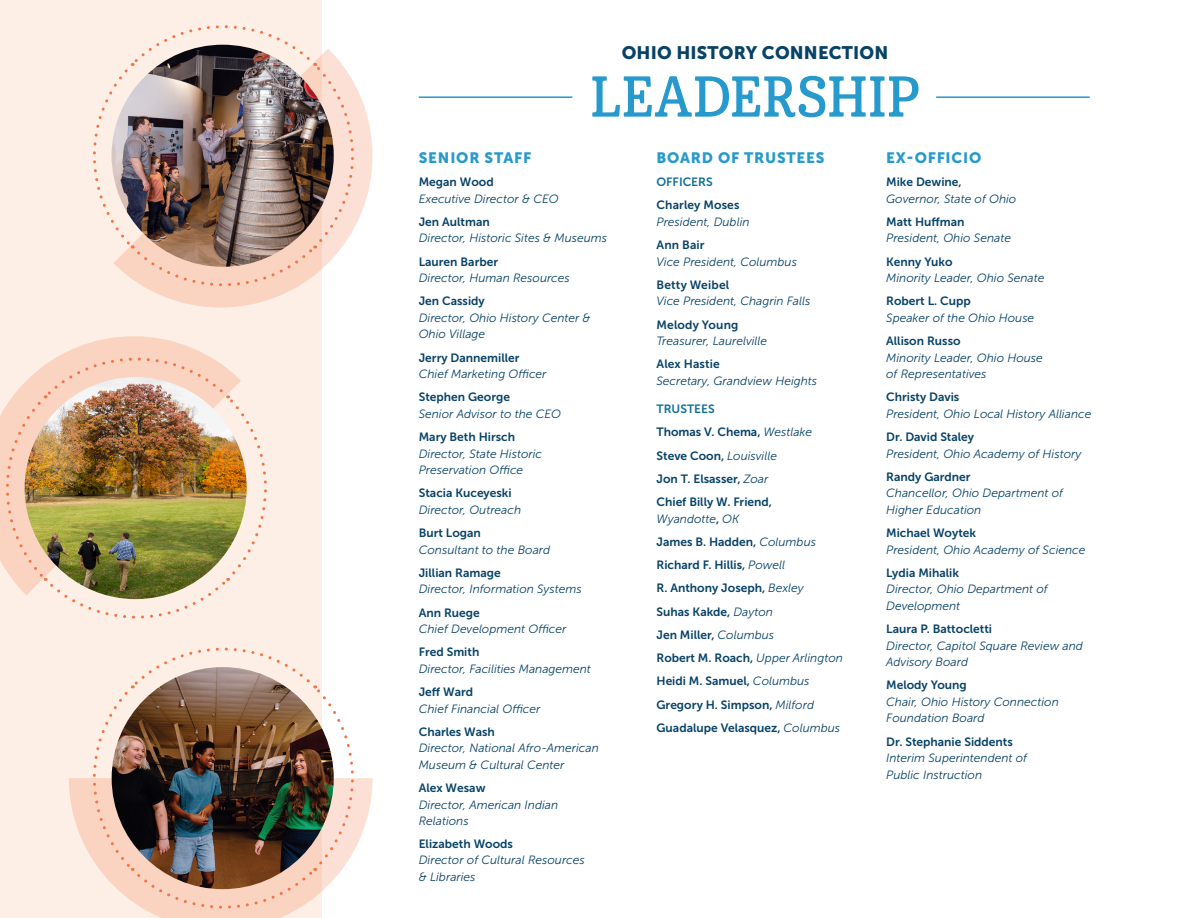
<style>
.page{position:relative;width:1188px;height:918px;background:#fff}
.page>*{position:absolute;margin:0;border:0;box-sizing:border-box;transform-origin:0 0}
.TItle_Top{font:55.8px "Cabrito Con Dem";letter-spacing:.01em;color:#2699cd}
.t1{font:18px "Museo Sans 900";letter-spacing:.01em;color:#074267}
.t2{font:15px "Museo Sans 900";letter-spacing:.05em;color:#2699cd}
.t3{font:italic 12px/16.5px "Museo Sans 300";color:#074267}
.t4{font:12px/23.2px "Museo Sans 700";color:#074267}
.t5{font:12px "Museo Sans 700";color:#127094}
.s1{font-family:"Museo Sans 700";font-style:normal}
.s2{color:#127094}
.s3{font-family:"Museo Sans 300";font-style:italic}
</style>
<div class="page">
<div style="left:0;top:0;width:322px;height:918px;background:#fdefe5"></div>
<svg style="left:163px;top:106px;width:210px;height:202px"></svg>
<svg style="left:93px;top:25px;width:271px;height:271px"></svg>
<img style="left:112px;top:45px;width:222px;height:222px;border-radius:111px">
<svg style="left:78px;top:336px;width:111px;height:11px"></svg>
<svg style="left:0;top:347px;width:267px;height:272px"></svg>
<img style="left:25px;top:377px;width:222px;height:222px;border-radius:111px">
<svg style="left:69px;top:647px;width:304px;height:271px"></svg>
<img style="left:112px;top:667px;width:222px;height:222px;border-radius:111px">
<hr style="left:419px;top:96px;width:153px;height:2px;background:#2699cd">
<hr style="left:936px;top:96px;width:154px;height:2px;background:#2699cd">
<p class="t1" style="left:622px;top:43px;width:268px">OHIO HISTORY CONNECTION</p>
<p class="TItle_Top" style="left:590px;top:63px;width:331px">LEADERSHIP</p>
<p class="t2" style="left:419px;top:149px;width:114px">SENIOR STAFF</p>
<p class="t3" style="left:419px;top:174px;width:142px"><span class="s1">Megan Wood<br></span>Executive Director &amp; CEO</p>
<p class="t3" style="left:419px;top:214px;width:190px"><span class="s1">Jen Aultman<br></span>Director, Historic Sites &amp; Museums</p>
<p class="t3" style="left:419px;top:253px;width:153px"><span class="s1">Lauren Barber<br></span>Director, Human Resources</p>
<p class="t3" style="left:419px;top:293px;width:173px"><span class="s1">Jen Cassidy<br></span>Director, Ohio History Center &amp;<br>Ohio Village</p>
<p class="t3" style="left:419px;top:349px;width:129px"><span class="s1">Jerry Dannemiller<br></span>Chief Marketing Officer</p>
<p class="t3" style="left:419px;top:389px;width:144px"><span class="s1">Stephen George<br></span>Senior Advisor to the CEO</p>
<p class="t3" style="left:419px;top:429px;width:125px"><span class="s1">Mary Beth Hirsch<br></span>Director, State Historic<br>Preservation Office</p>
<p class="t3" style="left:419px;top:485px;width:104px"><span class="s1">Stacia Kuceyeski<br></span>Director, Outreach</p>
<p class="t3" style="left:419px;top:525px;width:133px"><span class="s1">Burt Logan<br></span>Consultant to the Board</p>
<p class="t3" style="left:419px;top:565px;width:165px"><span class="s1">Jillian Ramage<br></span>Director, Information Systems</p>
<p class="t3" style="left:419px;top:604px;width:149px"><span class="s1">Ann Ruege<br></span>Chief Development Officer</p>
<p class="t3" style="left:419px;top:644px;width:174px"><span class="s1">Fred Smith<br></span>Director, Facilities Management</p>
<p class="t3" style="left:419px;top:684px;width:123px"><span class="s1">Jeff Ward<br></span>Chief Financial Officer</p>
<p class="t3" style="left:419px;top:724px;width:182px"><span class="s1">Charles Wash<br></span>Director, National Afro-American<br>Museum &amp; Cultural Center</p>
<p class="t3" style="left:419px;top:780px;width:141px"><span class="s1">Alex Wesaw<br></span>Director, American Indian<br>Relations</p>
<p class="t3" style="left:419px;top:836px;width:168px"><span class="s1">Elizabeth Woods<br></span>Director of Cultural Resources &amp; Libraries</p>
<p class="t2" style="left:657px;top:149px;width:169px">BOARD OF TRUSTEES</p>
<p class="t5" style="left:657px;top:175px;width:58px">OFFICERS</p>
<p class="t4" style="left:657px;top:194px;width:85px">Charley Moses</p>
<p class="t3" style="left:657px;top:214px;width:95px">President, Dublin</p>
<p class="t4" style="left:657px;top:233px;width:50px">Ann Bair</p>
<p class="t3" style="left:657px;top:253px;width:142px">Vice President, Columbus</p>
<p class="t4" style="left:657px;top:273px;width:74px">Betty Weibel</p>
<p class="t3" style="left:657px;top:293px;width:155px">Vice President, Chagrin Falls</p>
<p class="t4" style="left:657px;top:313px;width:83px">Melody Young</p>
<p class="t3" style="left:657px;top:333px;width:112px">Treasurer, Laurelville</p>
<p class="t4" style="left:657px;top:353px;width:65px">Alex Hastie</p>
<p class="t3" style="left:657px;top:373px;width:162px">Secretary, Grandview Heights</p>
<p class="t4" style="left:657px;top:397px;width:157px"><span class="s2">TRUSTEES<br></span>Thomas V. Chema, <span class="s3">Westlake<br></span>Steve Coon, <span class="s3">Louisville<br></span>Jon T. Elsasser, <span class="s3">Zoar<br></span>Chief Billy W. Friend,</p>
<p class="t3" style="left:657px;top:510px;width:84px">Wyandotte<span class="s1">,</span> OK</p>
<p class="t4" style="left:657px;top:530px;width:188px">James B. Hadden, <span class="s3">Columbus<br></span>Richard F. Hillis, <span class="s3">Powell<br></span>R. Anthony Joseph, <span class="s3">Bexley<br></span>Suhas Kakde, <span class="s3">Dayton<br></span>Jen Miller, <span class="s3">Columbus<br></span>Robert M. Roach, <span class="s3">Upper Arlington<br></span>Heidi M. Samuel, <span class="s3">Columbus<br></span>Gregory H. Simpson, <span class="s3">Milford<br></span>Guadalupe Velasquez, <span class="s3">Columbus</span></p>
<p class="t2" style="left:886px;top:149px;width:97px">EX-OFFICIO</p>
<p class="t4" style="left:886px;top:170px;width:77px">Mike Dewine,</p>
<p class="t3" style="left:886px;top:190px;width:132px">Governor, State of Ohio</p>
<p class="t4" style="left:886px;top:210px;width:80px">Matt Huffman</p>
<p class="t3" style="left:886px;top:230px;width:126px">President, Ohio Senate</p>
<p class="t4" style="left:886px;top:250px;width:68px">Kenny Yuko</p>
<p class="t3" style="left:886px;top:270px;width:160px">Minority Leader, Ohio Senate</p>
<p class="t4" style="left:886px;top:290px;width:86px">Robert L. Cupp</p>
<p class="t3" style="left:886px;top:310px;width:150px">Speaker of the Ohio House</p>
<p class="t4" style="left:886px;top:329px;width:76px">Allison Russo</p>
<p class="t3" style="left:886px;top:349px;width:158px">Minority Leader, Ohio House of Representatives</p>
<p class="t4" style="left:886px;top:386px;width:75px">Christy Davis</p>
<p class="t3" style="left:886px;top:406px;width:207px">President, Ohio Local History Alliance</p>
<p class="t4" style="left:886px;top:425px;width:90px">Dr. David Staley</p>
<p class="t3" style="left:886px;top:445px;width:197px">President, Ohio Academy of History</p>
<p class="t4" style="left:886px;top:465px;width:86px">Randy Gardner</p>
<p class="t3" style="left:886px;top:485px;width:178px">Chancellor, Ohio Department of<br>Higher Education</p>
<p class="t4" style="left:886px;top:521px;width:91px">Michael Woytek</p>
<p class="t3" style="left:886px;top:541px;width:201px">President, Ohio Academy of Science</p>
<p class="t4" style="left:886px;top:561px;width:74px">Lydia Mihalik</p>
<p class="t3" style="left:886px;top:581px;width:163px">Director, Ohio Department of<br>Development</p>
<p class="t4" style="left:886px;top:617px;width:107px">Laura P. Battocletti</p>
<p class="t3" style="left:886px;top:637px;width:198px">Director, Capitol Square Review and<br>Advisory Board</p>
<p class="t4" style="left:886px;top:674px;width:82px">Melody Young</p>
<p class="t3" style="left:886px;top:694px;width:174px">Chair, Ohio History Connection<br>Foundation Board</p>
<p class="t4" style="left:886px;top:730px;width:128px">Dr. Stephanie Siddents</p>
<p class="t3" style="left:886px;top:750px;width:142px">Interim Superintendent of<br>Public Instruction</p>
</div>
